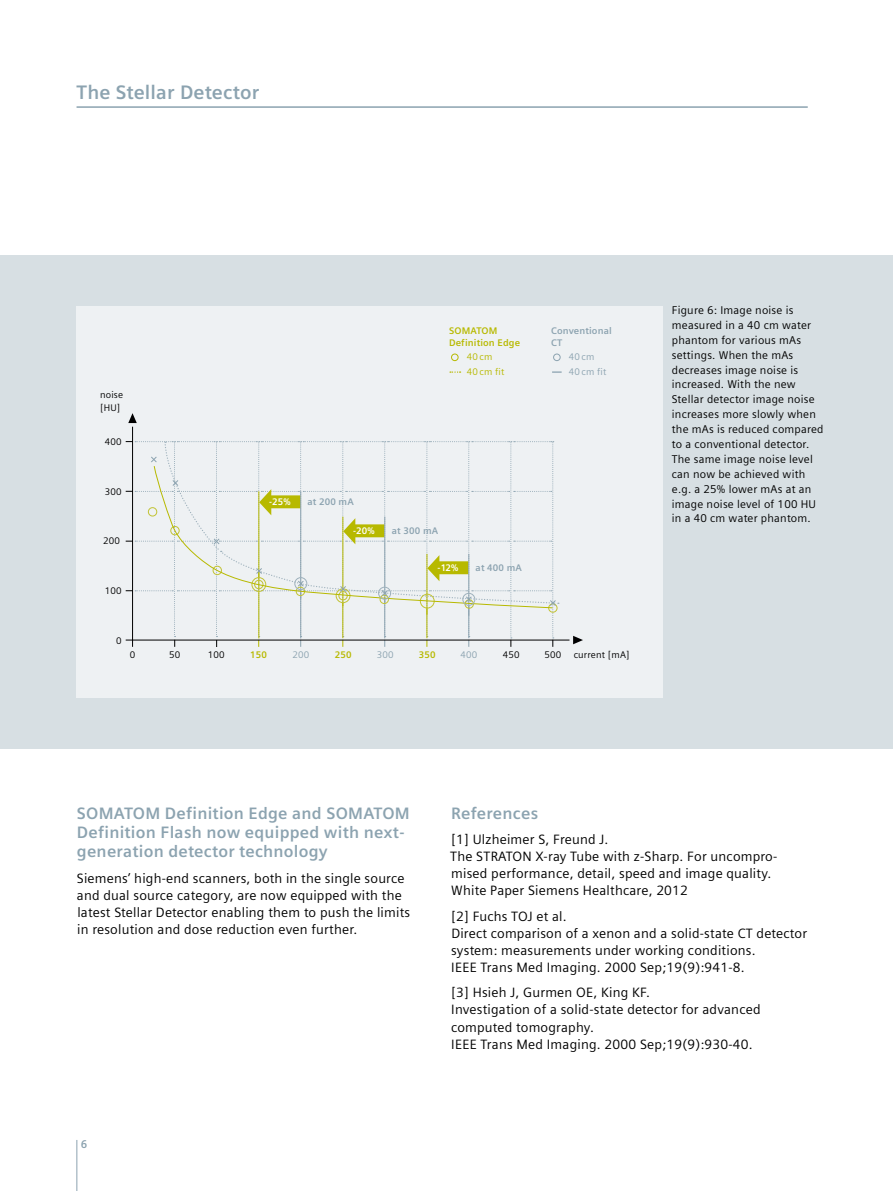
<style>
.page{position:relative;width:893px;height:1191px;background:#fff}
.page>*{position:absolute;margin:0;border:0;box-sizing:border-box;transform-origin:0 0}
.t1{font:700 19.5px "Siemens Sans";letter-spacing:.01em;color:#8ca3b0}
.t2{font:700 16.5px/19.2px "Siemens Sans";letter-spacing:.015em;color:#8ca3b0}
.t3{font:13.5px/17px "Siemens Sans";letter-spacing:.015em;color:#000}
.t4{font:11.25px/14.9px "Siemens Sans";letter-spacing:.02em;color:#000}
.t5{font:700 11.25px "Siemens Sans";color:#8ca3b0}
.t6{font:9.6px/12.6px "Siemens Sans";letter-spacing:.02em;color:#000}
.t7{font:700 9.6px/11.6px "Siemens Sans";letter-spacing:.015em;color:#8ca3b0}
.t8{font:700 9.6px/11.6px "Siemens Sans";letter-spacing:.015em;color:#b7b900}
.t9{font:9.6px/14.4px "Siemens Sans";letter-spacing:.02em;color:#8ca3b0}
.t10{font:700 9.6px "Siemens Sans";color:#fff}
.t11{font:9.6px/14.4px "Siemens Sans";letter-spacing:.015em;color:#b7b900}
</style>
<div class="page">
<div style="left:0;top:255px;width:893px;height:493px;background:#d7dfe3"></div>
<hr style="left:77px;top:106px;width:731px;height:2px;background:#8ca3b0">
<div style="left:77px;top:306px;width:586px;height:391px;background:#eef1f3"></div>
<svg style="left:552px;top:371px;width:10px;height:2px"></svg>
<svg style="left:450px;top:371px;width:11px;height:2px"></svg>
<div style="left:553px;top:354px;width:7px;height:7px;border:1px solid #8ca3b0;border-radius:50%"></div>
<div style="left:451px;top:354px;width:7px;height:7px;border:1px solid #b7b900;border-radius:50%"></div>
<svg style="left:128px;top:413px;width:9px;height:10px"></svg>
<svg style="left:573px;top:636px;width:10px;height:8px"></svg>
<hr style="left:132px;top:427px;width:1px;height:213px;background:#000">
<hr style="left:132px;top:640px;width:437px;height:1px;background:#000">
<svg style="left:126px;top:441px;width:433px;height:206px"></svg>
<div style="left:462px;top:593px;width:13px;height:12px;border:1px solid #9eb1bc;border-radius:50%"></div>
<div style="left:294px;top:577px;width:13px;height:13px;border:1px solid #9eb1bc;border-radius:50%"></div>
<hr style="left:77px;top:1140px;width:1px;height:51px;background:#8ca3b0">
<h1 class="t1" style="left:77px;top:81px;width:184px">The Stellar Detector</h1>
<p class="t6" style="left:100px;top:388px;width:25px">noise [HU]</p>
<p class="t6" style="left:105px;top:435px;width:18px">400</p>
<p class="t6" style="left:105px;top:485px;width:18px">300</p>
<p class="t6" style="left:103px;top:535px;width:18px">200</p>
<p class="t6" style="left:105px;top:584px;width:18px">100</p>
<p class="t6" style="left:116px;top:634px;width:7px">0</p>
<p class="t8" style="left:449px;top:325px;width:73px">SOMATOM<br>Definition Edge</p>
<p class="t11" style="left:467px;top:349px;width:39px">40 cm<br>40 cm fit</p>
<p class="t7" style="left:551px;top:325px;width:62px">Conventional<br>CT</p>
<p class="t9" style="left:569px;top:349px;width:39px">40 cm<br>40 cm fit</p>
<p class="t10" style="left:269px;top:496px;width:23px">-25%</p>
<p class="t7" style="left:307px;top:496px;width:48px">at 200 mA</p>
<p class="t10" style="left:353px;top:525px;width:23px">-20%</p>
<p class="t7" style="left:392px;top:525px;width:48px">at 300 mA</p>
<p class="t10" style="left:438px;top:562px;width:22px">-12%</p>
<p class="t7" style="left:476px;top:562px;width:48px">at 400 mA</p>
<p class="t6" style="left:130px;top:648px;width:7px">0</p>
<p class="t6" style="left:169px;top:648px;width:13px">50</p>
<p class="t6" style="left:208px;top:648px;width:18px">100</p>
<p class="t8" style="left:250px;top:648px;width:18px">150</p>
<p class="t9" style="left:292px;top:647px;width:18px">200</p>
<p class="t8" style="left:335px;top:648px;width:18px">250</p>
<p class="t9" style="left:377px;top:647px;width:18px">300</p>
<p class="t8" style="left:419px;top:648px;width:18px">350</p>
<p class="t9" style="left:461px;top:647px;width:18px">400</p>
<p class="t6" style="left:503px;top:648px;width:18px">450</p>
<p class="t6" style="left:544px;top:648px;width:18px">500</p>
<p class="t6" style="left:574px;top:648px;width:58px">current [mA]</p>
<p class="t4" style="left:672px;top:303px;width:153px">Figure 6: Image noise is measured in a 40 cm water phantom for various mAs settings. When the mAs decreases image noise is increased. With the new<br>Stellar detector image noise increases more slowly when the mAs is reduced compared to a conventional detector.<br>The same image noise level can now be achieved with e.g. a 25% lower mAs at an image noise level of 100 HU in a 40 cm water phantom.</p>
<p class="t2" style="left:77px;top:803px;width:334px">SOMATOM Definition Edge and SOMATOM<br>Definition Flash now equipped with next&shy;generation detector technology</p>
<p class="t3" style="left:77px;top:869px;width:335px">Siemens’ high-end scanners, both in the single source and dual source category, are now equipped with the latest Stellar Detector enabling them to push the limits in resolution and dose reduction even further.</p>
<p class="t5" style="left:81px;top:1137px;width:8px">6</p>
<p class="t2" style="left:451px;top:803px;width:89px">References</p>
<p class="t3" style="left:450px;top:831px;width:327px">[1] Ulzheimer S, Freund J.<br>The STRATON X-ray Tube with z-Sharp. For uncompro&shy;mised performance, detail, speed and image quality.<br>White Paper Siemens Healthcare, 2012</p>
<p class="t3" style="left:451px;top:908px;width:358px">[2] Fuchs TOJ et al.<br>Direct comparison of a xenon and a solid-state CT detector system: measurements under working conditions.<br>IEEE Trans Med Imaging. 2000 Sep;19(9):941-8.</p>
<p class="t3" style="left:451px;top:984px;width:311px">[3] Hsieh J, Gurmen OE, King KF.<br>Investigation of a solid-state detector for advanced computed tomography.<br>IEEE Trans Med Imaging. 2000 Sep;19(9):930-40.</p>
</div>
